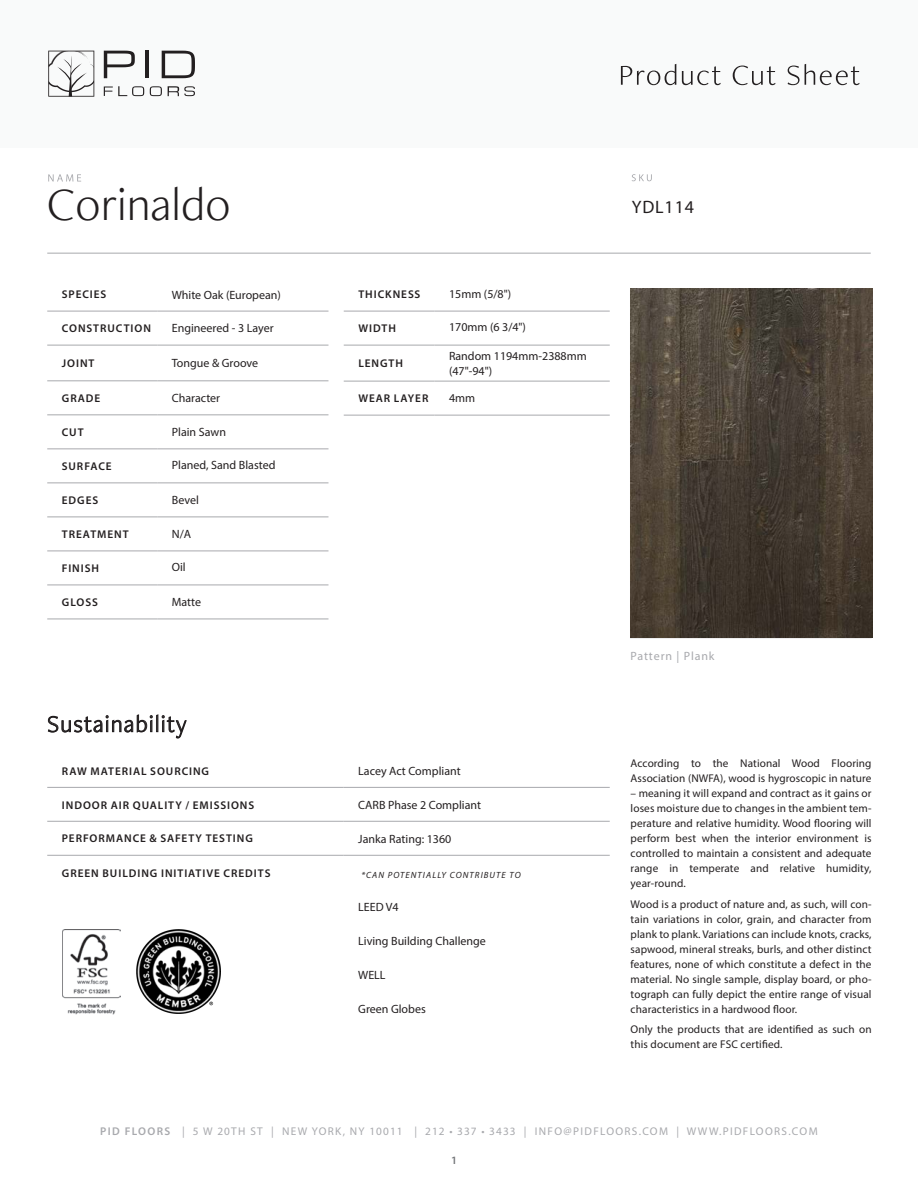
<style>
.page{position:relative;width:918px;height:1188px;background:#fff}
.page>*{position:absolute;margin:0;border:0;box-sizing:border-box;transform-origin:0 0}
.title_by_Andy{font:300 48px "Freight Neo Pro";color:#231f20}
.title_by_Andy-2{font:300 24px "Freight Neo Pro";letter-spacing:.05em;color:#231f20}
.info_by_Andy{font:18px "Myriad Pro";letter-spacing:.05em;color:#231f20}
.info_by_Andy-2{font:12px/15px "Myriad Pro";color:#231f20}
.info_by_Andy-3{font:12px "Myriad Pro";letter-spacing:.075em;color:#a8a9ad}
.BODY{font:11.25px/15px "Myriad Pro";letter-spacing:.01em;color:#231f20}
.BODY-2{font:600 11.25px "Myriad Pro";letter-spacing:.085em;color:#231f20}
.info_by_Andy-4{font:11.25px "Myriad Pro";letter-spacing:.12em;color:#a8a9ad}
.info_by_Andy-5{font:600 11.25px "Myriad Pro";color:#76787b}
.info_by_Andy-6{font:italic 9px "Myriad Pro";letter-spacing:.12em;color:#231f20}
.s1{font-weight:600}
</style>
<div class="page">
<svg style="left:48px;top:715px;width:139px;height:23px"></svg>
<hr style="left:47px;top:787px;width:297px;height:1px;background:#a8a9ad">
<hr style="left:344px;top:787px;width:266px;height:1px;background:#a8a9ad">
<hr style="left:47px;top:821px;width:297px;height:1px;background:#a8a9ad">
<hr style="left:344px;top:821px;width:266px;height:1px;background:#a8a9ad">
<hr style="left:47px;top:855px;width:297px;height:1px;background:#a8a9ad">
<hr style="left:344px;top:855px;width:266px;height:1px;background:#a8a9ad">
<svg style="left:48px;top:174px;width:33px;height:8px"></svg>
<svg style="left:632px;top:174px;width:20px;height:7px"></svg>
<hr style="left:47px;top:253px;width:824px;height:1px;background:#a8a9ad">
<hr style="left:47px;top:345px;width:110px;height:1px;background:#a8a9ad">
<hr style="left:157px;top:345px;width:171px;height:1px;background:#a8a9ad">
<hr style="left:47px;top:381px;width:110px;height:1px;background:#a8a9ad">
<hr style="left:157px;top:381px;width:171px;height:1px;background:#a8a9ad">
<hr style="left:47px;top:415px;width:110px;height:1px;background:#a8a9ad">
<hr style="left:157px;top:415px;width:171px;height:1px;background:#a8a9ad">
<hr style="left:47px;top:449px;width:110px;height:1px;background:#a8a9ad">
<hr style="left:157px;top:449px;width:171px;height:1px;background:#a8a9ad">
<hr style="left:47px;top:483px;width:110px;height:1px;background:#a8a9ad">
<hr style="left:157px;top:483px;width:171px;height:1px;background:#a8a9ad">
<hr style="left:47px;top:517px;width:110px;height:1px;background:#a8a9ad">
<hr style="left:157px;top:517px;width:171px;height:1px;background:#a8a9ad">
<hr style="left:47px;top:551px;width:110px;height:1px;background:#a8a9ad">
<hr style="left:157px;top:551px;width:171px;height:1px;background:#a8a9ad">
<hr style="left:47px;top:585px;width:110px;height:1px;background:#a8a9ad">
<hr style="left:157px;top:585px;width:171px;height:1px;background:#a8a9ad">
<hr style="left:47px;top:619px;width:110px;height:1px;background:#a8a9ad">
<hr style="left:157px;top:619px;width:171px;height:1px;background:#a8a9ad">
<hr style="left:47px;top:311px;width:110px;height:1px;background:#a8a9ad">
<hr style="left:157px;top:311px;width:171px;height:1px;background:#a8a9ad">
<hr style="left:344px;top:415px;width:91px;height:1px;background:#a8a9ad">
<hr style="left:435px;top:415px;width:175px;height:1px;background:#a8a9ad">
<hr style="left:344px;top:311px;width:91px;height:1px;background:#a8a9ad">
<hr style="left:435px;top:311px;width:175px;height:1px;background:#a8a9ad">
<hr style="left:344px;top:345px;width:91px;height:1px;background:#a8a9ad">
<hr style="left:435px;top:345px;width:175px;height:1px;background:#a8a9ad">
<hr style="left:344px;top:381px;width:91px;height:1px;background:#a8a9ad">
<hr style="left:435px;top:381px;width:175px;height:1px;background:#a8a9ad">
<div style="left:0;top:0;width:918px;height:147px;background:#f9fafa"></div>
<svg style="left:621px;top:64px;width:239px;height:21px"></svg>
<svg style="left:48px;top:51px;width:47px;height:46px"></svg>
<svg style="left:104px;top:51px;width:31px;height:27px"></svg>
<hr style="left:146px;top:51px;width:3px;height:27px;background:#231f20">
<svg style="left:162px;top:51px;width:33px;height:27px"></svg>
<svg style="left:104px;top:86px;width:40px;height:10px"></svg>
<svg style="left:150px;top:86px;width:12px;height:10px"></svg>
<svg style="left:168px;top:86px;width:27px;height:10px"></svg>
<img style="left:62px;top:930px;width:58px;height:85px">
<img style="left:137px;top:929px;width:84px;height:84px">
<img style="left:630px;top:288px;width:242px;height:350px">
<p class="title_by_Andy" style="left:47px;top:171px;width:185px">Corinaldo</p>
<p class="BODY-2" style="left:62px;top:287px;width:46px">SPECIES</p>
<p class="info_by_Andy-2" style="left:172px;top:287px;width:111px">White Oak (European)</p>
<p class="BODY-2" style="left:62px;top:321px;width:91px">CONSTRUCTION</p>
<p class="info_by_Andy-2" style="left:172px;top:320px;width:103px">Engineered - 3 Layer</p>
<p class="BODY-2" style="left:62px;top:356px;width:34px">JOINT</p>
<p class="info_by_Andy-2" style="left:172px;top:356px;width:88px">Tongue &amp; Groove</p>
<p class="BODY-2" style="left:62px;top:391px;width:40px">GRADE</p>
<p class="info_by_Andy-2" style="left:172px;top:391px;width:50px">Character</p>
<p class="BODY-2" style="left:62px;top:425px;width:23px">CUT</p>
<p class="info_by_Andy-2" style="left:172px;top:424px;width:56px">Plain Sawn</p>
<p class="BODY-2" style="left:62px;top:459px;width:51px">SURFACE</p>
<p class="info_by_Andy-2" style="left:172px;top:458px;width:105px">Planed, Sand Blasted</p>
<p class="BODY-2" style="left:62px;top:493px;width:38px">EDGES</p>
<p class="info_by_Andy-2" style="left:172px;top:493px;width:29px">Bevel</p>
<p class="BODY-2" style="left:62px;top:527px;width:68px">TREATMENT</p>
<p class="info_by_Andy-2" style="left:172px;top:527px;width:21px">N/A</p>
<p class="BODY-2" style="left:62px;top:561px;width:39px">FINISH</p>
<p class="info_by_Andy-2" style="left:172px;top:560px;width:15px">Oil</p>
<p class="BODY-2" style="left:62px;top:595px;width:38px">GLOSS</p>
<p class="info_by_Andy-2" style="left:172px;top:595px;width:31px">Matte</p>
<p class="title_by_Andy-2" style="left:47px;top:708px;width:141px">Sustainability</p>
<p class="BODY-2" style="left:358px;top:287px;width:64px">THICKNESS</p>
<p class="info_by_Andy-2" style="left:449px;top:286px;width:64px">15mm (5/8")</p>
<p class="BODY-2" style="left:358px;top:321px;width:39px">WIDTH</p>
<p class="info_by_Andy-2" style="left:449px;top:319px;width:79px">170mm (6 3/4")</p>
<p class="BODY-2" style="left:358px;top:356px;width:46px">LENGTH</p>
<p class="info_by_Andy-2" style="left:449px;top:349px;width:139px">Random 1194mm-2388mm (47"-94")</p>
<p class="BODY-2" style="left:358px;top:391px;width:72px">WEAR LAYER</p>
<p class="info_by_Andy-2" style="left:449px;top:390px;width:28px">4mm</p>
<p class="BODY-2" style="left:62px;top:764px;width:149px">RAW MATERIAL SOURCING</p>
<p class="info_by_Andy-2" style="left:358px;top:763px;width:104px">Lacey Act Compliant</p>
<p class="BODY-2" style="left:62px;top:798px;width:194px">INDOOR AIR QUALITY / EMISSIONS</p>
<p class="info_by_Andy-2" style="left:358px;top:797px;width:124px">CARB Phase 2 Compliant</p>
<p class="BODY-2" style="left:62px;top:832px;width:193px">PERFORMANCE &amp; SAFETY TESTING</p>
<p class="info_by_Andy-2" style="left:358px;top:831px;width:95px">Janka Rating: 1360</p>
<p class="BODY-2" style="left:62px;top:866px;width:210px">GREEN BUILDING INITIATIVE CREDITS</p>
<p class="info_by_Andy-2" style="left:358px;top:899px;width:42px">LEED V4</p>
<p class="info_by_Andy-2" style="left:358px;top:933px;width:129px">Living Building Challenge</p>
<p class="info_by_Andy-2" style="left:358px;top:967px;width:29px">WELL</p>
<p class="info_by_Andy-2" style="left:358px;top:1001px;width:69px">Green Globes</p>
<p class="info_by_Andy-6" style="left:361px;top:869px;width:161px">*CAN POTENTIALLY CONTRIBUTE TO</p>
<p class="info_by_Andy" style="left:632px;top:196px;width:64px">YDL114</p>
<p class="info_by_Andy-3" style="left:630px;top:648px;width:86px">Pattern | Plank</p>
<p class="BODY" style="left:631px;top:756px;width:242px">According to the National Wood Flooring<br>Association (NWFA), wood is hygroscopic in nature</p>
<p class="BODY" style="left:631px;top:786px;width:242px;text-align:justify">– meaning it will expand and contract as it gains or loses moisture due to changes in the ambient tem&shy;perature and relative humidity. Wood flooring will perform best when the interior environment is controlled to maintain a consistent and adequate range in temperate and relative humidity, year-round.</p>
<p class="BODY" style="left:631px;top:896px;width:242px;text-align:justify">Wood is a product of nature and, as such, will con&shy;tain variations in color, grain, and character from plank to plank. Variations can include knots, cracks, sapwood, mineral streaks, burls, and other distinct features, none of which constitute a defect in the material. No single sample, display board, or pho&shy;tograph can fully depict the entire range of visual characteristics in a hardwood floor.</p>
<p class="BODY" style="left:631px;top:1022px;width:242px">Only the products that are identified as such on this document are FSC certified.</p>
<p class="info_by_Andy-4" style="left:100px;top:1124px;width:719px"><span class="s1">PID FLOORS</span> | 5 W 20TH ST | NEW YORK, NY 10011 | 212 • 337 • 3433 | INFO@PIDFLOORS.COM | WWW.PIDFLOORS.COM</p>
<p class="info_by_Andy-5" style="left:451px;top:1153px;width:8px">1</p>
</div>
